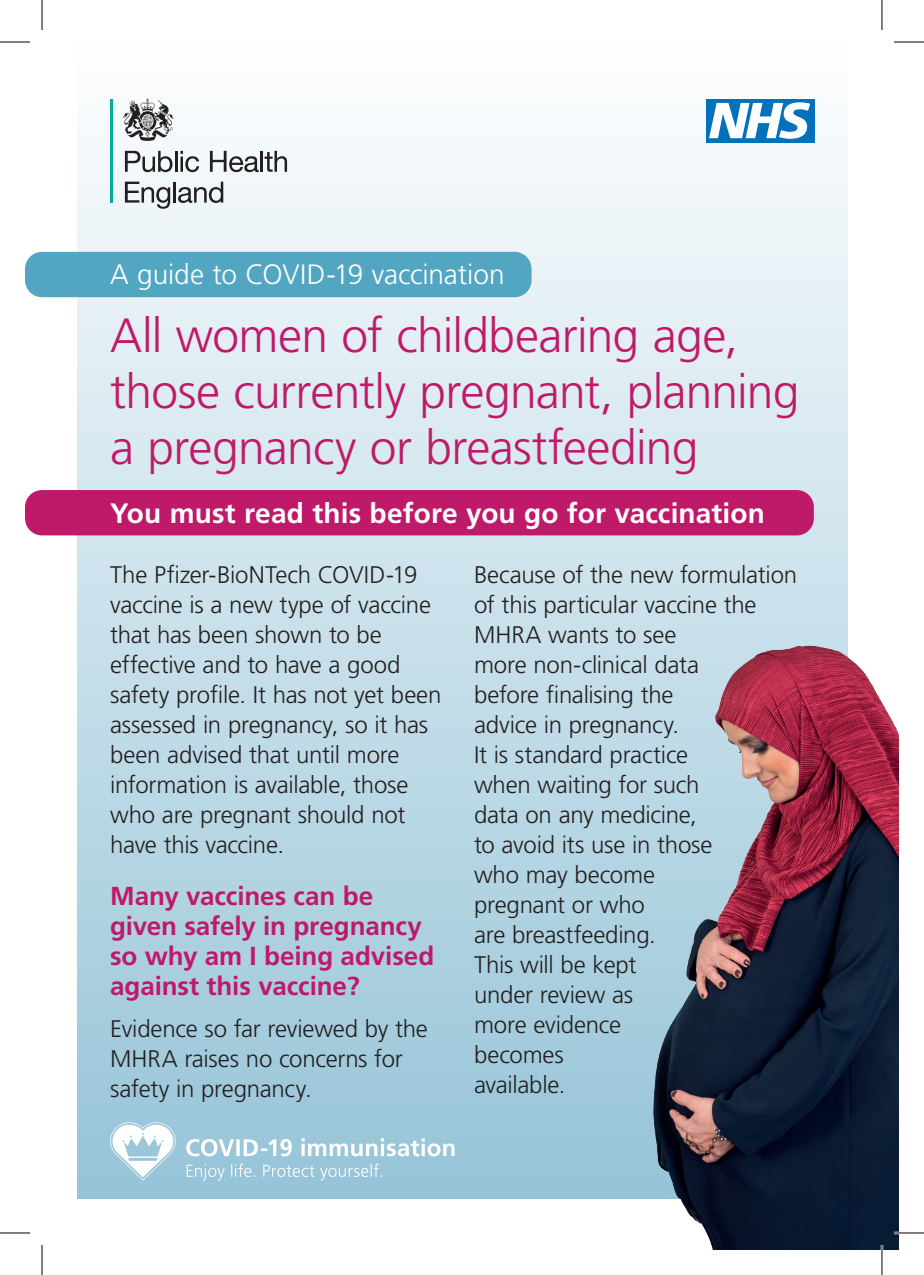
<style>
.page{position:relative;width:924px;height:1275px;background:#fff}
.page>*{position:absolute;margin:0;border:0;box-sizing:border-box;transform-origin:0 0}
.t1{font:300 48px/56px "Frutiger";letter-spacing:-.015em;color:#bf196a}
.t2{font:700 28px "Frutiger";letter-spacing:.005em;color:#fff}
.t3{font:300 28px "Frutiger";letter-spacing:-.005em;color:#fff}
.t4{font:700 26px/30px "Frutiger";letter-spacing:-.005em;color:#bf196a}
.t5{font:300 24px/30px "Frutiger";letter-spacing:-.01em;color:#231f20}
</style>
<div class="page">
<div style="left:77px;top:42px;width:770px;height:1157px;background:linear-gradient(to bottom,#fdfdfe,#96c4d8)"></div>
<div style="left:705px;top:99px;width:108px;height:43px;background:#0072bc"></div>
<svg style="left:709px;top:102px;width:100px;height:37px"></svg>
<div style="left:25px;top:252px;width:506px;height:45px;background:#52a6c2;border-radius:17px"></div>
<div style="left:25px;top:490px;width:788px;height:45px;background:#bf196a;border-radius:17px"></div>
<hr style="left:110px;top:99px;width:2px;height:104px;background:#00ae9e">
<svg style="left:125px;top:151px;width:47px;height:21px"></svg>
<hr style="left:175px;top:151px;width:2px;height:21px;background:#231f20">
<svg style="left:180px;top:151px;width:19px;height:21px"></svg>
<svg style="left:210px;top:151px;width:48px;height:21px"></svg>
<hr style="left:260px;top:151px;width:3px;height:21px;background:#231f20">
<svg style="left:264px;top:151px;width:23px;height:21px"></svg>
<svg style="left:125px;top:182px;width:45px;height:27px"></svg>
<hr style="left:173px;top:182px;width:3px;height:21px;background:#231f20">
<svg style="left:178px;top:182px;width:45px;height:21px"></svg>
<svg style="left:122px;top:99px;width:52px;height:42px"></svg>
<svg style="left:186px;top:1163px;width:196px;height:17px;background:#a7cddd"></svg>
<svg style="left:186px;top:1138px;width:268px;height:18px"></svg>
<svg style="left:110px;top:1122px;width:67px;height:58px"></svg>
<img style="left:476px;top:537px;width:422px;height:713px">
<hr style="left:893px;top:1231px;width:30px;height:3px;background:#fff">
<hr style="left:880px;top:1245px;width:2px;height:30px;background:#fff">
<hr style="left:0;top:42px;width:30px;height:1px;background:#000">
<hr style="left:893px;top:42px;width:30px;height:1px;background:#000">
<hr style="left:0;top:1232px;width:30px;height:1px;background:#000">
<hr style="left:893px;top:1232px;width:30px;height:1px;background:#000">
<hr style="left:42px;top:0;width:1px;height:30px;background:#000">
<hr style="left:42px;top:1245px;width:1px;height:30px;background:#000">
<hr style="left:881px;top:0;width:1px;height:30px;background:#000">
<hr style="left:881px;top:1245px;width:1px;height:30px;background:#000">
<p class="t3" style="left:110px;top:258px;width:396px">A guide to COVID-19 vaccination</p>
<h1 class="t1" style="left:110px;top:307px;width:690px">All women of childbearing age, those currently pregnant, planning a pregnancy or breastfeeding</h1>
<p class="t2" style="left:110px;top:497px;width:656px">You must read this before you go for vaccination</p>
<p class="t5" style="left:110px;top:559px;width:332px">The Pfizer-BioNTech COVID-19 vaccine is a new type of vaccine that has been shown to be effective and to have a good safety profile. It has not yet been assessed in pregnancy, so it has been advised that until more information is available, those who are pregnant should not have this vaccine.</p>
<p class="t4" style="left:110px;top:881px;width:325px">Many vaccines can be given safely in pregnancy so why am I being advised against this vaccine?</p>
<p class="t5" style="left:110px;top:1013px;width:319px">Evidence so far reviewed by the<br>MHRA raises no concerns for safety in pregnancy.</p>
<p class="t5" style="left:474px;top:559px;width:324px">Because of the new formulation of this particular vaccine the<br>MHRA wants to see<br>more non-clinical data<br>before finalising the<br>advice in pregnancy.<br>It is standard practice<br>when waiting for such<br>data on any medicine,<br>to avoid its use in those<br>who may become<br>pregnant or who<br>are breastfeeding.<br>This will be kept<br>under review as<br>more evidence<br>becomes<br>available.</p>
</div>
